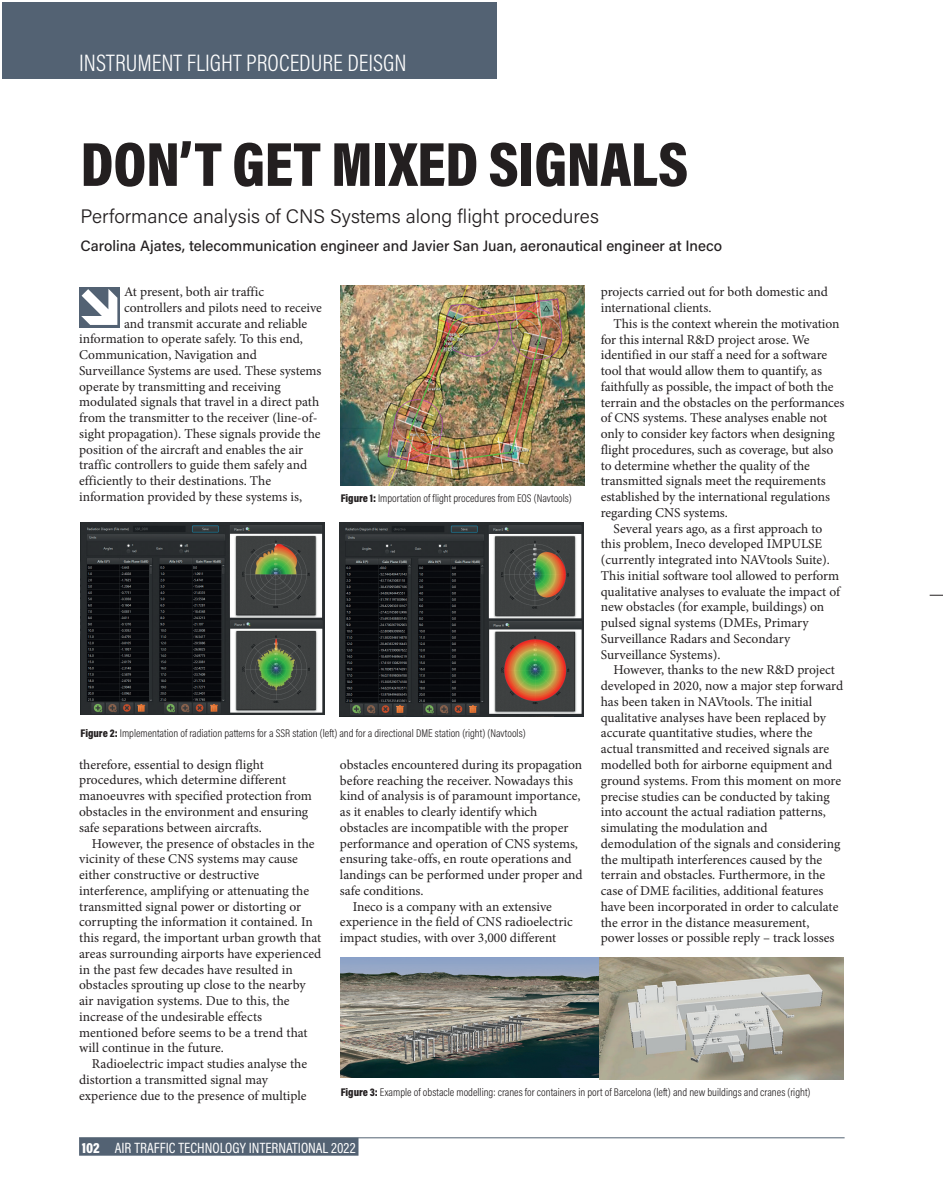
<style>
.page{position:relative;width:945px;height:1200px;background:#fff}
.page>*{position:absolute;margin:0;border:0;box-sizing:border-box;transform-origin:0 0}
.t1{font:900 63px "Acumin Pro Cond";letter-spacing:-.005em;color:#231f20}
.t2{font:300 24px "Acumin Pro Cond";color:#fff}
.t3{font:300 19.5px "Acumin Pro";color:#231f20}
.t4{font:500 15px "Acumin Pro";color:#231f20}
.t5{font:15px "Acumin Pro Cond";color:#fff}
.t6{font:13.5px "Minion Pro";color:#231f20}
.t7{font:300 11.25px "Acumin Pro Cond";color:#231f20}
.s1{font-weight:900}
</style>
<div class="page">
<svg style="left:929px;top:595px;width:13px;height:1px"></svg>
<div style="left:79px;top:287px;width:41px;height:41px;background:#536273"></div>
<svg style="left:81px;top:289px;width:36px;height:36px"></svg>
<img style="left:340px;top:286px;width:244px;height:200px">
<img style="left:81px;top:522px;width:243px;height:193px">
<img style="left:341px;top:958px;width:502px;height:121px">
<img style="left:339px;top:522px;width:244px;height:195px">
<hr style="left:79px;top:1137px;width:765px;height:1px;background:#536273">
<div style="left:79px;top:1138px;width:279px;height:18px;background:#536273"></div>
<div style="left:3px;top:3px;width:494px;height:76px;background:#536273"></div>
<p class="t2" style="left:79px;top:47px;width:148px">COMMUNICATIONS</p>
<p class="t2" style="left:79px;top:47px;width:329px">INSTRUMENT FLIGHT PROCEDURE DEISGN</p>
<h2 class="t2" style="left:79px;top:47px;width:115px">MANAGEMENT</h2>
<p class="t1" style="left:81px;top:123px;width:609px">DON’T GET MIXED SIGNALS</p>
<p class="t3" style="left:81px;top:203px;width:520px">Performance analysis of CNS Systems along flight procedures</p>
<p class="t4" style="left:81px;top:236px;width:643px">Carolina Ajates, telecommunication engineer and Javier San Juan, aeronautical engineer at Ineco</p>
<p class="t6" style="left:124px;top:283px;width:141px">At present, both air traffic</p>
<p class="t6" style="left:124px;top:299px;width:199px">controllers and pilots need to receive</p>
<p class="t6" style="left:124px;top:314px;width:185px">and transmit accurate and reliable</p>
<p class="t6" style="left:79px;top:330px;width:225px">information to operate safely. To this end,</p>
<p class="t6" style="left:79px;top:346px;width:179px">Communication, Navigation and</p>
<p class="t6" style="left:79px;top:362px;width:244px">Surveillance Systems are used. These systems</p>
<p class="t6" style="left:79px;top:377px;width:203px">operate by transmitting and receiving</p>
<p class="t6" style="left:79px;top:393px;width:242px">modulated signals that travel in a direct path</p>
<p class="t6" style="left:79px;top:409px;width:240px">from the transmitter to the receiver (line-of-</p>
<p class="t6" style="left:79px;top:425px;width:243px">sight propagation). These signals provide the</p>
<p class="t6" style="left:79px;top:440px;width:226px">position of the aircraft and enables the air</p>
<p class="t6" style="left:79px;top:456px;width:230px">traffic controllers to guide them safely and</p>
<p class="t6" style="left:79px;top:472px;width:194px">efficiently to their destinations. The</p>
<p class="t6" style="left:79px;top:488px;width:225px">information provided by these systems is,</p>
<p class="t6" style="left:601px;top:283px;width:229px">projects carried out for both domestic and</p>
<p class="t6" style="left:601px;top:299px;width:112px">international clients.</p>
<p class="t6" style="left:613px;top:314px;width:227px">This is the context wherein the motivation</p>
<p class="t6" style="left:601px;top:330px;width:210px">for this internal R&amp;D project arose. We</p>
<p class="t6" style="left:601px;top:346px;width:228px">identified in our staff a need for a software</p>
<p class="t6" style="left:601px;top:362px;width:223px">tool that would allow them to quantify, as</p>
<p class="t6" style="left:601px;top:377px;width:234px">faithfully as possible, the impact of both the</p>
<p class="t6" style="left:601px;top:393px;width:245px">terrain and the obstacles on the performances</p>
<p class="t6" style="left:601px;top:409px;width:228px">of CNS systems. These analyses enable not</p>
<p class="t6" style="left:601px;top:425px;width:235px">only to consider key factors when designing</p>
<p class="t6" style="left:601px;top:441px;width:234px">flight procedures, such as coverage, but also</p>
<p class="t6" style="left:601px;top:456px;width:211px">to determine whether the quality of the</p>
<p class="t6" style="left:601px;top:472px;width:226px">transmitted signals meet the requirements</p>
<p class="t6" style="left:601px;top:488px;width:231px">established by the international regulations</p>
<p class="t6" style="left:601px;top:504px;width:129px">regarding CNS systems.</p>
<p class="t6" style="left:613px;top:519px;width:210px">Several years ago, as a first approach to</p>
<p class="t6" style="left:601px;top:535px;width:223px">this problem, Ineco developed IMPULSE</p>
<p class="t6" style="left:601px;top:551px;width:231px">(currently integrated into NAVtools Suite).</p>
<p class="t6" style="left:601px;top:567px;width:240px">This initial software tool allowed to perform</p>
<p class="t6" style="left:601px;top:582px;width:241px">qualitative analyses to evaluate the impact of</p>
<p class="t6" style="left:601px;top:598px;width:225px">new obstacles (for example, buildings) on</p>
<p class="t6" style="left:601px;top:614px;width:209px">pulsed signal systems (DMEs, Primary</p>
<p class="t6" style="left:601px;top:630px;width:191px">Surveillance Radars and Secondary</p>
<p class="t6" style="left:601px;top:645px;width:121px">Surveillance Systems).</p>
<p class="t6" style="left:613px;top:661px;width:223px">However, thanks to the new R&amp;D project</p>
<p class="t6" style="left:601px;top:677px;width:244px">developed in 2020, now a major step forward</p>
<p class="t6" style="left:601px;top:693px;width:213px">has been taken in NAVtools. The initial</p>
<p class="t6" style="left:601px;top:708px;width:227px">qualitative analyses have been replaced by</p>
<p class="t6" style="left:601px;top:724px;width:213px">accurate quantitative studies, where the</p>
<p class="t6" style="left:601px;top:740px;width:230px">actual transmitted and received signals are</p>
<p class="t6" style="left:601px;top:756px;width:233px">modelled both for airborne equipment and</p>
<p class="t6" style="left:601px;top:771px;width:242px">ground systems. From this moment on more</p>
<p class="t6" style="left:601px;top:787px;width:230px">precise studies can be conducted by taking</p>
<p class="t6" style="left:601px;top:803px;width:227px">into account the actual radiation patterns,</p>
<p class="t6" style="left:601px;top:819px;width:168px">simulating the modulation and</p>
<p class="t6" style="left:601px;top:834px;width:241px">demodulation of the signals and considering</p>
<p class="t6" style="left:601px;top:850px;width:223px">the multipath interferences caused by the</p>
<p class="t6" style="left:601px;top:866px;width:226px">terrain and obstacles. Furthermore, in the</p>
<p class="t6" style="left:601px;top:882px;width:224px">case of DME facilities, additional features</p>
<p class="t6" style="left:601px;top:897px;width:239px">have been incorporated in order to calculate</p>
<p class="t6" style="left:601px;top:913px;width:210px">the error in the distance measurement,</p>
<p class="t6" style="left:601px;top:929px;width:235px">power losses or possible reply – track losses</p>
<p class="t7" style="left:341px;top:491px;width:233px"><span class="s1">Figure 1:</span> Importation of flight procedures from EOS (Navtools)</p>
<p class="t7" style="left:81px;top:726px;width:446px"><span class="s1">Figure 2:</span> Implementation of radiation patterns for a SSR station (left) and for a directional DME station (right) (Navtools)</p>
<p class="t6" style="left:79px;top:755px;width:186px">therefore, essential to design flight</p>
<p class="t6" style="left:79px;top:771px;width:208px">procedures, which determine different</p>
<p class="t6" style="left:79px;top:787px;width:234px">manoeuvres with specified protection from</p>
<p class="t6" style="left:79px;top:803px;width:231px">obstacles in the environment and ensuring</p>
<p class="t6" style="left:79px;top:818px;width:184px">safe separations between aircrafts.</p>
<p class="t6" style="left:92px;top:834px;width:224px">However, the presence of obstacles in the</p>
<p class="t6" style="left:79px;top:850px;width:220px">vicinity of these CNS systems may cause</p>
<p class="t6" style="left:79px;top:866px;width:182px">either constructive or destructive</p>
<p class="t6" style="left:79px;top:881px;width:232px">interference, amplifying or attenuating the</p>
<p class="t6" style="left:79px;top:897px;width:223px">transmitted signal power or distorting or</p>
<p class="t6" style="left:79px;top:913px;width:235px">corrupting the information it contained. In</p>
<p class="t6" style="left:79px;top:929px;width:244px">this regard, the important urban growth that</p>
<p class="t6" style="left:79px;top:944px;width:244px">areas surrounding airports have experienced</p>
<p class="t6" style="left:79px;top:960px;width:215px">in the past few decades have resulted in</p>
<p class="t6" style="left:79px;top:976px;width:228px">obstacles sprouting up close to the nearby</p>
<p class="t6" style="left:79px;top:992px;width:212px">air navigation systems. Due to this, the</p>
<p class="t6" style="left:79px;top:1007px;width:185px">increase of the undesirable effects</p>
<p class="t6" style="left:79px;top:1023px;width:230px">mentioned before seems to be a trend that</p>
<p class="t6" style="left:79px;top:1039px;width:146px">will continue in the future.</p>
<p class="t6" style="left:92px;top:1055px;width:217px">Radioelectric impact studies analyse the</p>
<p class="t6" style="left:79px;top:1070px;width:190px">distortion a transmitted signal may</p>
<p class="t6" style="left:79px;top:1086px;width:229px">experience due to the presence of multiple</p>
<p class="t6" style="left:340px;top:755px;width:244px">obstacles encountered during its propagation</p>
<p class="t6" style="left:340px;top:771px;width:235px">before reaching the receiver. Nowadays this</p>
<p class="t6" style="left:340px;top:787px;width:242px">kind of analysis is of paramount importance,</p>
<p class="t6" style="left:340px;top:803px;width:199px">as it enables to clearly identify which</p>
<p class="t6" style="left:340px;top:818px;width:230px">obstacles are incompatible with the proper</p>
<p class="t6" style="left:340px;top:834px;width:240px">performance and operation of CNS systems,</p>
<p class="t6" style="left:340px;top:850px;width:233px">ensuring take-offs, en route operations and</p>
<p class="t6" style="left:340px;top:866px;width:244px">landings can be performed under proper and</p>
<p class="t6" style="left:340px;top:881px;width:85px">safe conditions.</p>
<p class="t6" style="left:353px;top:897px;width:201px">Ineco is a company with an extensive</p>
<p class="t6" style="left:340px;top:913px;width:234px">experience in the field of CNS radioelectric</p>
<p class="t6" style="left:340px;top:929px;width:218px">impact studies, with over 3,000 different</p>
<p class="t7" style="left:341px;top:1084px;width:471px"><span class="s1">Figure 3:</span> Example of obstacle modelling: cranes for containers in port of Barcelona (left) and new buildings and cranes (right)</p>
<p class="t5" style="left:82px;top:1138px;width:275px"><span class="s1">102</span> AIR TRAFFIC TECHNOLOGY INTERNATIONAL 2022</p>
</div>
